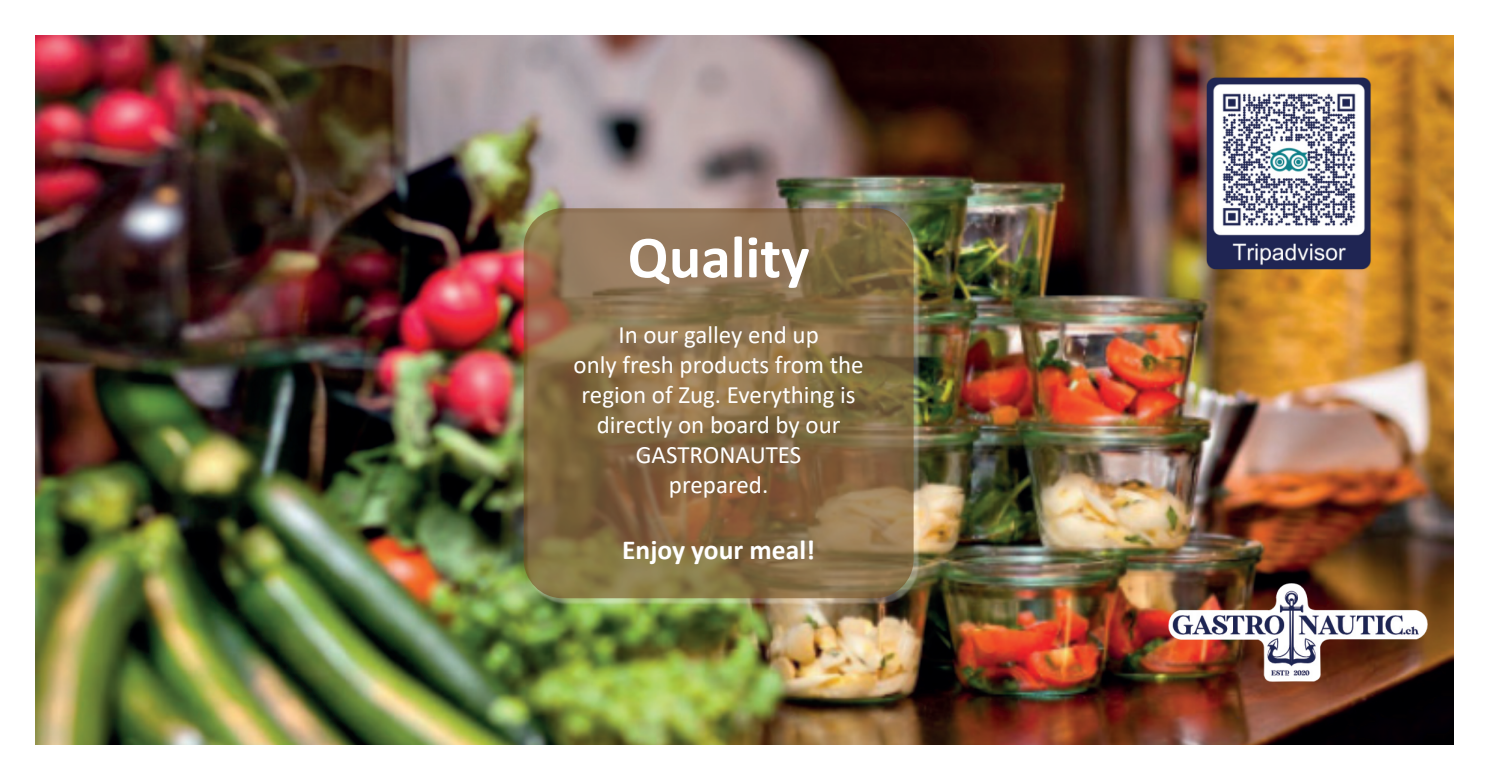
<style>
.page{position:relative;width:1489px;height:780px;background:#fff}
.page>*{position:absolute;margin:0;border:0;box-sizing:border-box;transform-origin:0 0}
.t1{font:700 60px "Calibri";color:#fff}
.t2{font:700 27.5px "Calibri";color:#fff}
.t3{font:25px/30px "Calibri";color:#fff;text-align:center}
</style>
<div class="page">
<img style="left:35px;top:35px;width:1418px;height:709px">
<img style="left:526px;top:211px;width:393px;height:393px">
<div style="left:523px;top:208px;width:390px;height:390px;background:#744e1e;border-radius:39px;opacity:.6"></div>
<img style="left:1168px;top:583px;width:259px;height:98px">
<img style="left:1193px;top:63px;width:191px;height:214px">
<h1 class="t1" style="left:627px;top:232px;width:183px">Quality</h1>
<p class="t3" style="left:573px;top:322px;width:292px">In our galley end up<br>only fresh products from the region of Zug. Everything is directly on board by our<br>GASTRONAUTES<br>prepared.</p>
<p class="t2" style="left:622px;top:538px;width:194px">Enjoy your meal!</p>
</div>
